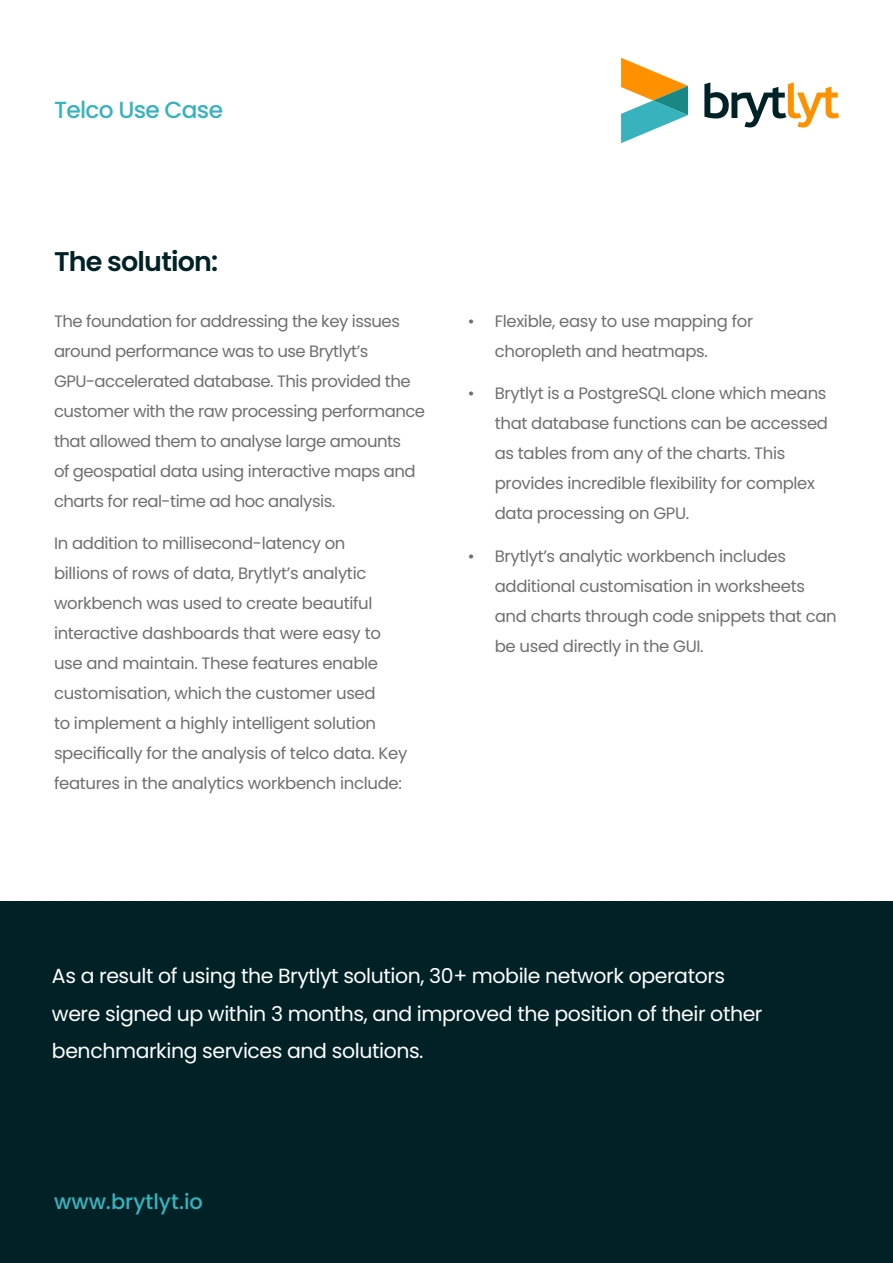
<style>
.page{position:relative;width:893px;height:1263px;background:#fff}
.page>*{position:absolute;margin:0;border:0;box-sizing:border-box;transform-origin:0 0}
.t1{font:600 27px "Poppins";letter-spacing:-.03em;color:#002226}
.t2{font:500 23.25px "Poppins";letter-spacing:-.03em;color:#38b3bd}
.t3{font:500 21px "Poppins";color:#38b3bd}
.t4{font:20.4px/37.2px "Poppins";letter-spacing:-.02em;color:#fff}
.t5{font:16.5px/30px "Poppins";letter-spacing:-.02em;color:#706f6f}
</style>
<div class="page">
<div style="left:0;top:901px;width:893px;height:362px;background:#002226"></div>
<svg style="left:621px;top:58px;width:67px;height:85px"></svg>
<svg style="left:704px;top:82px;width:135px;height:45px"></svg>
<h2 class="t2" style="left:54px;top:96px;width:171px">Telco Use Case</h2>
<h1 class="t1" style="left:54px;top:246px;width:166px">The solution:</h1>
<p class="t5" style="left:54px;top:306px;width:373px">The foundation for addressing the key issues around performance was to use Brytlyt’s GPU-accelerated database. This provided the customer with the raw processing performance that allowed them to analyse large amounts<br>of geospatial data using interactive maps and charts for real-time ad hoc analysis.</p>
<p class="t5" style="left:54px;top:529px;width:355px">In addition to millisecond-latency on<br>billions of rows of data, Brytlyt’s analytic workbench was used to create beautiful interactive dashboards that were easy to use and maintain. These features enable customisation, which the customer used<br>to implement a highly intelligent solution specifically for the analysis of telco data. Key features in the analytics workbench include:</p>
<p class="t5" style="left:495px;top:306px;width:260px;text-indent:-27px">• Flexible, easy to use mapping for choropleth and heatmaps.</p>
<p class="t5" style="left:495px;top:379px;width:335px;text-indent:-27px">• Brytlyt is a PostgreSQL clone which means that database functions can be accessed as tables from any of the charts. This provides incredible flexibility for complex data processing on GPU.</p>
<p class="t5" style="left:495px;top:541px;width:343px;text-indent:-27px">• Brytlyt’s analytic workbench includes additional customisation in worksheets and charts through code snippets that can be used directly in the GUI.</p>
<p class="t4" style="left:52px;top:958px;width:712px">As a result of using the Brytlyt solution, 30+ mobile network operators were signed up within 3 months, and improved the position of their other benchmarking services and solutions.</p>
<p class="t3" style="left:54px;top:1189px;width:150px">www.brytlyt.io</p>
</div>
